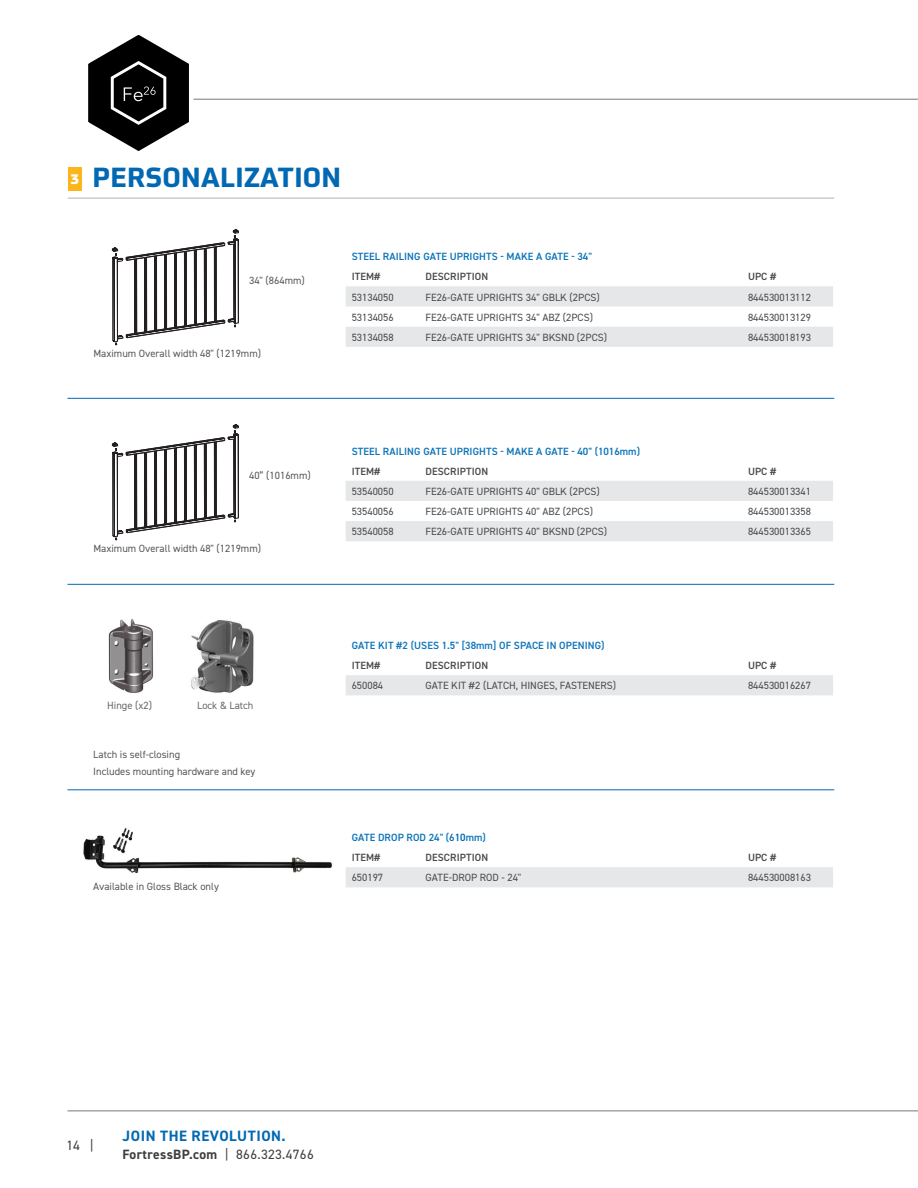
<style>
.page{position:relative;width:918px;height:1188px;background:#fff}
.page>*{position:absolute;margin:0;border:0;box-sizing:border-box;transform-origin:0 0}
.t1{font:700 27px "Utility Pro";letter-spacing:.01em;color:#0168b3}
.t2{font:700 15px "DIN2014";letter-spacing:.035em;color:#0168b3}
.t3{font:700 13.5px "DIN2014";letter-spacing:.025em;color:#3e3e3f}
.t4{font:13.5px "DIN2014";color:#3e3e3f}
.t5{font:10.5px "DIN2014";color:#494a4b}
.t6{font:10.5px/16.5px "DIN2014";color:#57585a}
.t7{font:600 10.5px/20.2px "DIN2014";letter-spacing:.01em;color:#0c74ba}
.t8{font:600 10.5px "DIN2014";letter-spacing:.01em;color:#494a4b}
.t9{font:10.5px "DIN2014";color:#6a686a}
.s1{font-weight:900;font-size:13.5px;color:#fff}
.s2{color:#0168b3}
.s3{color:#494a4b}
.s4{font-weight:400}
</style>
<div class="page">
<hr style="left:68px;top:1111px;width:850px;height:1px;background:#76787b">
<div style="left:68px;top:167px;width:14px;height:24px;background:#fcb61c"></div>
<hr style="left:68px;top:198px;width:766px;height:1px;background:#b2b3b7">
<hr style="left:67px;top:398px;width:767px;height:1px;background:#0168b3">
<svg style="left:346px;top:286px;width:487px;height:409px"></svg>
<div style="left:346px;top:867px;width:487px;height:20px;background:#e6e7e9"></div>
<svg style="left:112px;top:229px;width:127px;height:116px"></svg>
<img style="left:109px;top:619px;width:45px;height:74px">
<img style="left:191px;top:620px;width:63px;height:73px">
<img style="left:83px;top:828px;width:249px;height:46px">
<hr style="left:67px;top:584px;width:767px;height:1px;background:#0168b3">
<hr style="left:67px;top:790px;width:767px;height:1px;background:#0168b3">
<svg style="left:112px;top:424px;width:127px;height:116px"></svg>
<hr style="left:103px;top:99px;width:815px;height:1px;background:#76787b">
<svg style="left:88px;top:35px;width:109px;height:116px"></svg>
<h1 class="t1" style="left:71px;top:155px;width:272px"><span class="s1">3</span> PERSONALIZATION</h1>
<p class="t6" style="left:249px;top:272px;width:57px">34" (864mm)</p>
<p class="t6" style="left:93px;top:345px;width:169px">Maximum Overall width 48" (1219mm)</p>
<p class="t7" style="left:352px;top:246px;width:242px">STEEL RAILING GATE UPRIGHTS - MAKE A GATE - 34"</p>
<p class="t8" style="left:352px;top:270px;width:31px">ITEM#</p>
<p class="t8" style="left:426px;top:270px;width:64px">DESCRIPTION</p>
<p class="t8" style="left:748px;top:270px;width:30px">UPC #</p>
<p class="t5" style="left:352px;top:290px;width:43px">53134050</p>
<p class="t5" style="left:425px;top:290px;width:176px">FE26-GATE UPRIGHTS 34" GBLK (2PCS)</p>
<p class="t5" style="left:748px;top:290px;width:64px">844530013112</p>
<p class="t5" style="left:352px;top:311px;width:43px">53134056</p>
<p class="t5" style="left:425px;top:311px;width:169px">FE26-GATE UPRIGHTS 34" ABZ (2PCS)</p>
<p class="t5" style="left:748px;top:311px;width:64px">844530013129</p>
<p class="t5" style="left:352px;top:331px;width:43px">53134058</p>
<p class="t5" style="left:425px;top:331px;width:183px">FE26-GATE UPRIGHTS 34" BKSND (2PCS)</p>
<p class="t5" style="left:748px;top:331px;width:64px">844530018193</p>
<p class="t6" style="left:249px;top:467px;width:63px">40” (1016mm)</p>
<p class="t6" style="left:93px;top:540px;width:169px">Maximum Overall width 48" (1219mm)</p>
<p class="t9" style="left:107px;top:699px;width:46px">Hinge (x2)</p>
<p class="t9" style="left:197px;top:699px;width:58px">Lock &amp; Latch</p>
<p class="t6" style="left:93px;top:746px;width:164px">Latch is self-closing<br>Includes mounting hardware and key</p>
<p class="t6" style="left:93px;top:878px;width:127px">Available in Gloss Black only</p>
<p class="t7" style="left:352px;top:441px;width:290px">STEEL RAILING GATE UPRIGHTS - MAKE A GATE - 40" (1016mm)</p>
<p class="t8" style="left:352px;top:464px;width:31px">ITEM#</p>
<p class="t8" style="left:426px;top:464px;width:64px">DESCRIPTION</p>
<p class="t8" style="left:748px;top:464px;width:30px">UPC #</p>
<p class="t5" style="left:352px;top:485px;width:43px">53540050</p>
<p class="t5" style="left:425px;top:485px;width:176px">FE26-GATE UPRIGHTS 40" GBLK (2PCS)</p>
<p class="t5" style="left:748px;top:485px;width:64px">844530013341</p>
<p class="t5" style="left:352px;top:505px;width:43px">53540056</p>
<p class="t5" style="left:425px;top:505px;width:169px">FE26-GATE UPRIGHTS 40" ABZ (2PCS)</p>
<p class="t5" style="left:748px;top:505px;width:64px">844530013358</p>
<p class="t5" style="left:352px;top:525px;width:43px">53540058</p>
<p class="t5" style="left:425px;top:525px;width:183px">FE26-GATE UPRIGHTS 40" BKSND (2PCS)</p>
<p class="t5" style="left:748px;top:525px;width:64px">844530013365</p>
<p class="t7" style="left:352px;top:635px;width:254px">GATE KIT #2 (USES 1.5" [38mm] OF SPACE IN OPENING)</p>
<p class="t8" style="left:352px;top:659px;width:31px">ITEM#</p>
<p class="t8" style="left:426px;top:659px;width:64px">DESCRIPTION</p>
<p class="t8" style="left:748px;top:659px;width:30px">UPC #</p>
<p class="t5" style="left:352px;top:679px;width:33px">650084</p>
<p class="t5" style="left:425px;top:679px;width:192px">GATE KIT #2 (LATCH, HINGES, FASTENERS)</p>
<p class="t5" style="left:748px;top:679px;width:64px">844530016267</p>
<p class="t7" style="left:352px;top:827px;width:136px">GATE DROP ROD 24" (6<span class="s2">10</span>mm)<br><span class="s3">ITEM#</span></p>
<p class="t8" style="left:426px;top:851px;width:64px">DESCRIPTION</p>
<p class="t8" style="left:748px;top:851px;width:30px">UPC #</p>
<p class="t5" style="left:352px;top:871px;width:33px">650197</p>
<p class="t5" style="left:425px;top:871px;width:97px">GATE-DROP ROD - 24"</p>
<p class="t5" style="left:748px;top:871px;width:64px">844530008163</p>
<p class="t4" style="left:67px;top:1137px;width:29px">14 |</p>
<h2 class="t2" style="left:123px;top:1126px;width:165px">JOIN THE REVOLUTION.</h2>
<p class="t3" style="left:123px;top:1146px;width:193px">FortressBP.com <span class="s4">| 866.323.4766</span></p>
</div>
